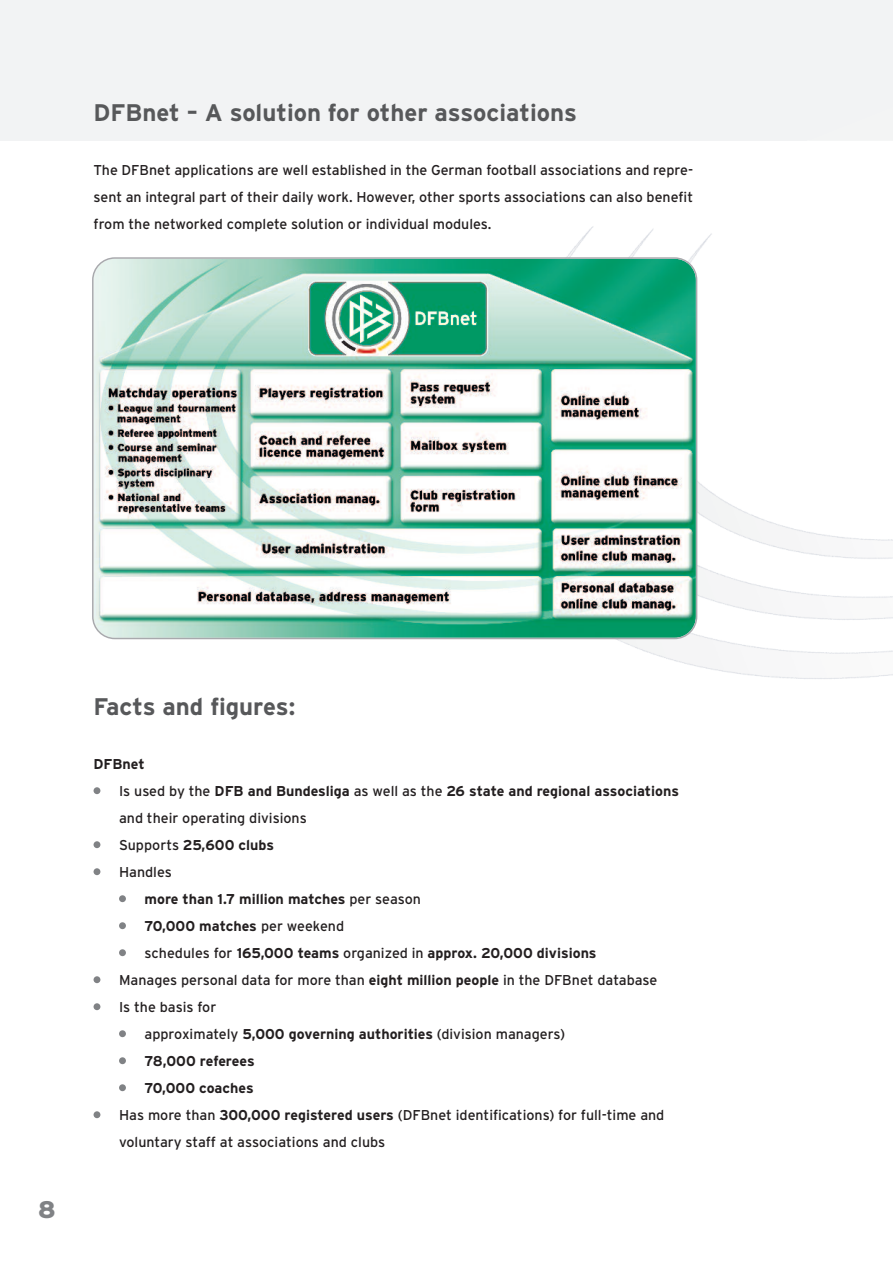
<style>
.page{position:relative;width:893px;height:1263px;background:#fff}
.page>*{position:absolute;margin:0;border:0;box-sizing:border-box;transform-origin:0 0}
.t1{font:700 24px "Interstate";color:#57585a}
.t2{font:900 24px "Interstate";color:#808285}
.t3{font:14.25px/27px "Interstate";color:#231f20;text-align:justify}
.t4{font:700 14.25px "Interstate";color:#231f20}
.s1{font-weight:400}
.s2{font-weight:700}
</style>
<div class="page">
<div style="left:0;top:0;width:893px;height:140px;background:#f2f3f4"></div>
<img style="left:411px;top:140px;width:482px;height:539px">
<div style="left:94px;top:787px;width:6px;height:7px;background:#808285;border-radius:50%"></div>
<div style="left:94px;top:841px;width:6px;height:7px;background:#808285;border-radius:50%"></div>
<div style="left:94px;top:868px;width:6px;height:7px;background:#808285;border-radius:50%"></div>
<div style="left:119px;top:895px;width:7px;height:7px;background:#808285;border-radius:50%"></div>
<div style="left:119px;top:922px;width:7px;height:7px;background:#808285;border-radius:50%"></div>
<div style="left:119px;top:949px;width:7px;height:7px;background:#808285;border-radius:50%"></div>
<div style="left:94px;top:976px;width:6px;height:7px;background:#808285;border-radius:50%"></div>
<div style="left:94px;top:1003px;width:6px;height:7px;background:#808285;border-radius:50%"></div>
<div style="left:119px;top:1030px;width:7px;height:7px;background:#808285;border-radius:50%"></div>
<div style="left:119px;top:1057px;width:7px;height:7px;background:#808285;border-radius:50%"></div>
<div style="left:119px;top:1084px;width:7px;height:7px;background:#808285;border-radius:50%"></div>
<div style="left:94px;top:1111px;width:6px;height:7px;background:#808285;border-radius:50%"></div>
<img style="left:92px;top:257px;width:605px;height:382px">
<h1 class="t1" style="left:94px;top:98px;width:485px">DFBnet – A solution for other associations</h1>
<p class="t3" style="left:94px;top:156px;width:601px">The DFBnet applications are well established in the German football associations and repre&shy;sent an integral part of their daily work. However, other sports associations can also benefit from the networked complete solution or individual modules.</p>
<h1 class="t2" style="left:38px;top:1196px;width:19px">8</h1>
<h1 class="t1" style="left:94px;top:692px;width:203px">Facts and figures:</h1>
<p class="t4" style="left:94px;top:755px;width:53px">DFBnet</p>
<p class="t4" style="left:119px;top:782px;width:561px"><span class="s1">Is used by the</span> DFB and Bundesliga <span class="s1">as well as the</span> 26 state and regional associations</p>
<p class="t3" style="left:119px;top:804px;width:189px">and their operating divisions</p>
<p class="t4" style="left:119px;top:836px;width:157px"><span class="s1">Supports</span> 25,600 clubs</p>
<p class="t3" style="left:119px;top:858px;width:54px">Handles</p>
<p class="t4" style="left:145px;top:890px;width:278px">more than 1.7 million matches <span class="s1">per season</span></p>
<p class="t4" style="left:145px;top:917px;width:201px">70,000 matches <span class="s1">per weekend</span></p>
<p class="t4" style="left:145px;top:944px;width:454px"><span class="s1">schedules for</span> 165,000 teams <span class="s1">organized in</span> approx. 20,000 divisions</p>
<p class="t3" style="left:119px;top:966px;width:540px">Manages personal data for more than <span class="s2">eight million people</span> in the DFBnet database</p>
<p class="t3" style="left:119px;top:993px;width:99px">Is the basis for</p>
<p class="t3" style="left:145px;top:1020px;width:422px">approximately <span class="s2">5,000 governing authorities</span> (division managers)</p>
<p class="t4" style="left:145px;top:1052px;width:112px">78,000 referees</p>
<p class="t4" style="left:145px;top:1079px;width:111px">70,000 coaches</p>
<p class="t3" style="left:119px;top:1101px;width:547px">Has more than <span class="s2">300,000 registered users</span> (DFBnet identifications) for full-time and</p>
<p class="t3" style="left:119px;top:1128px;width:268px">voluntary staff at associations and clubs</p>
</div>
